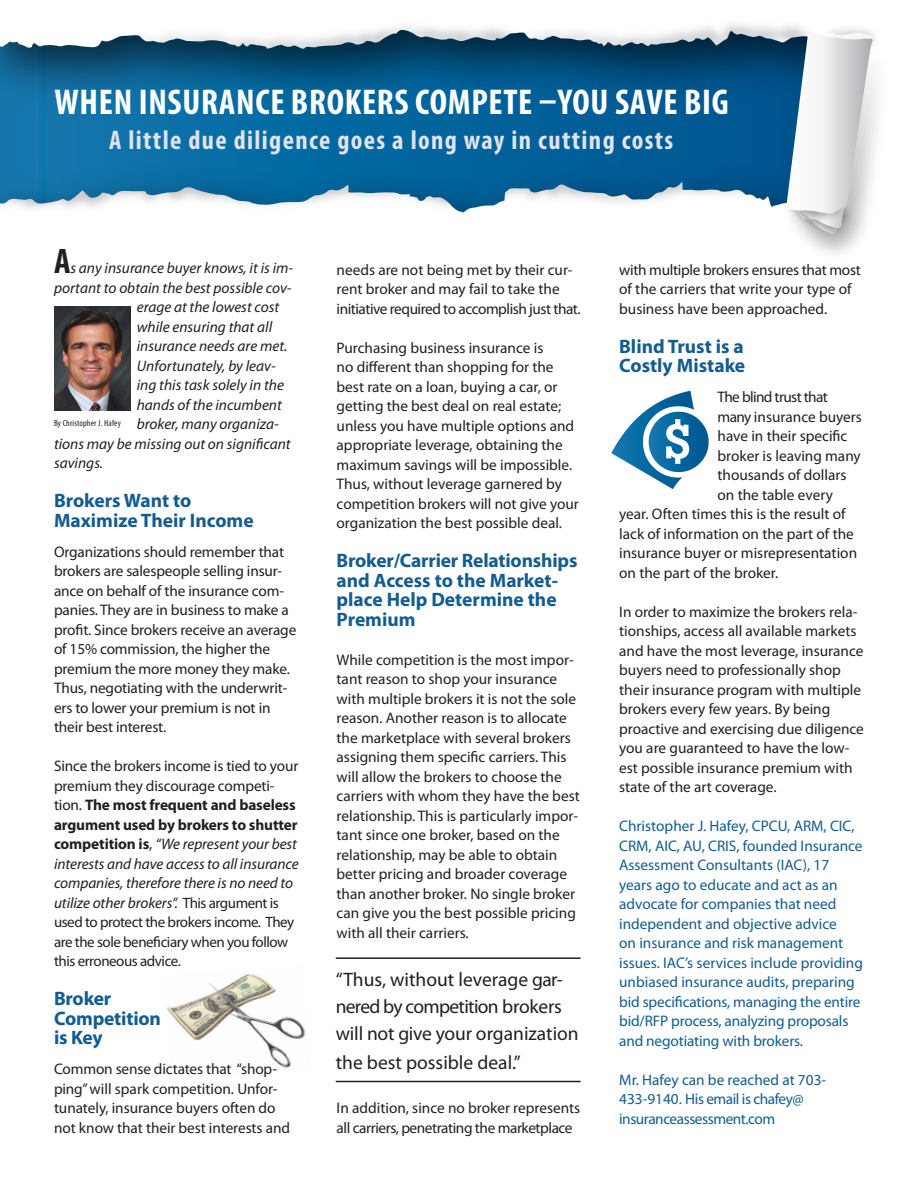
<style>
.page{position:relative;width:918px;height:1188px;background:#fff}
.page>*{position:absolute;margin:0;border:0;box-sizing:border-box;transform-origin:0 0}
.t1{font:700 condensed 36px "Myriad Pro";letter-spacing:.02em;color:#fff}
.t2{font:700 condensed 35.7px "Myriad Pro";color:#231f20}
.t3{font:700 condensed 27px "Myriad Pro";letter-spacing:.05em;color:#dee3ed}
.t4{font:700 19.5px/19.5px "Myriad Pro";letter-spacing:-.005em;color:#125c91}
.t5{font:19.5px/27px "Myriad Pro";letter-spacing:-.005em;color:#231f20}
.t6{font:15.3px/19.5px "Myriad Pro";color:#231f20}
.t7{font:italic 15.3px/19.5px "Myriad Pro";color:#231f20}
.callout{font:15.3px/19.5px "Myriad Pro";color:#125c91}
.callout-2{font:15.3px/19.5px "Myriad Pro";letter-spacing:-.03em;color:#125c91}
.t8{font:15.3px/19.5px "Myriad Pro";letter-spacing:-.025em;color:#231f20}
.t9{font:15.3px "Myriad Pro";letter-spacing:-.04em;color:#231f20}
.t10{font:15px/19.5px "Myriad Pro";letter-spacing:-.03em;color:#231f20}
.t11{font:condensed 9px "Myriad Pro";letter-spacing:.02em;color:#231f20}
.s1{font-style:normal}
.s2{font-weight:700;font-style:normal}
.s3{font-size:15px}
.s4{font-style:normal;font-size:15px}
</style>
<div class="page">
<img style="left:167px;top:973px;width:139px;height:95px">
<img style="left:505px;top:144px;width:193px;height:59px">
<img style="left:431px;top:25px;width:298px;height:119px">
<img style="left:729px;top:24px;width:149px;height:69px">
<svg style="left:0;top:30px;width:505px;height:183px;background:#2a78a3"></svg>
<img style="left:698px;top:93px;width:180px;height:161px">
<svg style="left:786px;top:32px;width:87px;height:204px"></svg>
<svg style="left:611px;top:391px;width:98px;height:98px"></svg>
<img style="left:54px;top:306px;width:76px;height:104px">
<hr style="left:336px;top:957px;width:245px;height:2px;background:#231f20">
<hr style="left:336px;top:1081px;width:245px;height:1px;background:#231f20">
<p class="t1" style="left:54px;top:79px;width:676px">WHEN INSURANCE BROKERS COMPETE –YOU SAVE BIG</p>
<p class="t3" style="left:109px;top:123px;width:566px">A little due diligence goes a long way in cutting costs</p>
<p class="t2" style="left:54px;top:239px;width:18px">A</p>
<p class="t7" style="left:70px;top:258px;width:224px">s any insurance buyer knows, it is im-</p>
<p class="t7" style="left:54px;top:277px;width:239px">portant to obtain the best possible cov-</p>
<p class="t7" style="left:137px;top:297px;width:144px">erage at the lowest cost</p>
<p class="t7" style="left:137px;top:316px;width:137px">while ensuring that all</p>
<p class="t7" style="left:137px;top:336px;width:152px">insurance needs are met.</p>
<p class="t7" style="left:137px;top:355px;width:140px">Unfortunately, by leav-</p>
<p class="t7" style="left:137px;top:375px;width:149px">ing this task solely in the</p>
<p class="t7" style="left:137px;top:394px;width:147px">hands of the incumbent</p>
<p class="t7" style="left:137px;top:414px;width:144px">broker, many organiza-</p>
<p class="t7" style="left:54px;top:433px;width:238px">tions may be missing out on significant</p>
<p class="t7" style="left:54px;top:453px;width:51px">savings.</p>
<p class="t4" style="left:54px;top:490px;width:139px">Brokers Want to</p>
<p class="t4" style="left:54px;top:510px;width:201px">Maximize Their Income</p>
<p class="t6" style="left:54px;top:541px;width:244px">Organizations should remember that brokers are salespeople selling insur&shy;ance on behalf of the insurance com&shy;panies. They are in business to make a profit. Since brokers receive an average of 15% commission, the higher the premium the more money they make.<br>Thus, negotiating with the underwrit&shy;ers to lower your premium is not in their best interest.</p>
<p class="t7" style="left:54px;top:756px;width:246px"><span class="s1">Since the brokers income is tied to your premium they discourage competi&shy;tion.</span> <span class="s2">The most frequent and baseless argument used by brokers to shutter competition is</span><span class="s1">,</span> “We represent your best interests and have access to all insurance companies, therefore there is no need to utilize other broker<span class="s3">s”.</span> <span class="s4">This argument is</span></p>
<p class="t10" style="left:54px;top:912px;width:242px">used to protect the brokers income. They are the sole beneficiary when you follow this erroneous advice.</p>
<p class="t4" style="left:54px;top:988px;width:59px">Broker</p>
<p class="t4" style="left:54px;top:1008px;width:108px">Competition</p>
<p class="t4" style="left:54px;top:1027px;width:50px">is Key</p>
<p class="t6" style="left:54px;top:1059px;width:238px">Common sense dictates that “shop&shy;ping” will spark competition. Unfor&shy;tunately, insurance buyers often do not know that their best interests and</p>
<p class="t11" style="left:54px;top:418px;width:68px">By Christopher J. Hafey</p>
<p class="t6" style="left:337px;top:260px;width:246px">needs are not being met by their cur&shy;rent broker and may fail to take the initiative required to accomplish just that.</p>
<p class="t6" style="left:337px;top:338px;width:244px">Purchasing business insurance is<br>no different than shopping for the best rate on a loan, buying a car, or getting the best deal on real estate; unless you have multiple options and appropriate leverage, obtaining the maximum savings will be impossible.<br>Thus, without leverage garnered by competition brokers will not give your organization the best possible deal.</p>
<p class="t4" style="left:337px;top:550px;width:242px">Broker/Carrier Relationships and Access to the Market&shy;place Help Determine the<br>Premium</p>
<p class="t6" style="left:337px;top:650px;width:245px">While competition is the most impor&shy;tant reason to shop your insurance with multiple brokers it is not the sole reason. Another reason is to allocate the marketplace with several brokers assigning them specific carriers. This will allow the brokers to choose the carriers with whom they have the best relationship. This is particularly impor&shy;tant since one broker, based on the relationship, may be able to obtain better pricing and broader coverage than another broker. No single broker can give you the best possible pricing with all their carriers.</p>
<p class="t5" style="left:336px;top:966px;width:245px">“Thus, without leverage gar&shy;nered by competition brokers will not give your organization</p>
<p class="t5" style="left:336px;top:1048px;width:187px">the best possible deal.”</p>
<p class="t8" style="left:337px;top:1098px;width:245px">In addition, since no broker represents all carriers, penetrating the marketplace</p>
<p class="t6" style="left:619px;top:259px;width:243px">with multiple brokers ensures that most of the carriers that write your type of business have been approached.</p>
<p class="t4" style="left:619px;top:336px;width:126px">Blind Trust is a</p>
<p class="t4" style="left:619px;top:355px;width:128px">Costly Mistake</p>
<p class="t9" style="left:718px;top:388px;width:112px">The blind trust that</p>
<p class="t6" style="left:718px;top:406px;width:146px">many insurance buyers</p>
<p class="t6" style="left:718px;top:426px;width:131px">have in their specific</p>
<p class="t6" style="left:718px;top:445px;width:145px">broker is leaving many</p>
<p class="t6" style="left:718px;top:465px;width:131px">thousands of dollars</p>
<p class="t6" style="left:718px;top:484px;width:117px">on the table every</p>
<p class="t6" style="left:619px;top:504px;width:228px">year. Often times this is the result of</p>
<p class="t6" style="left:619px;top:523px;width:236px">lack of information on the part of the</p>
<p class="t6" style="left:619px;top:543px;width:239px">insurance buyer or misrepresentation</p>
<p class="t6" style="left:619px;top:562px;width:161px">on the part of the broker.</p>
<p class="t6" style="left:619px;top:601px;width:246px">In order to maximize the brokers rela&shy;tionships, access all available markets and have the most leverage, insurance buyers need to professionally shop their insurance program with multiple brokers every few years. By being proactive and exercising due diligence you are guaranteed to have the low&shy;est possible insurance premium with state of the art coverage.</p>
<p class="callout" style="left:619px;top:816px;width:245px">Christopher J. Hafey, CPCU, ARM, CIC, CRM, AIC, AU, CRIS, founded Insurance Assessment Consultants (IAC), 17 years ago to educate and act as an advocate for companies that need independent and objective advice<br>on insurance and risk management issues. IAC’s services include providing unbiased insurance audits, preparing bid specifications, managing the entire bid/RFP process, analyzing proposals and negotiating with brokers.</p>
<p class="callout-2" style="left:619px;top:1069px;width:209px">Mr. Hafey can be reached at 703-<br>433-9140. His email is chafey@ insuranceassessment.com</p>
</div>
